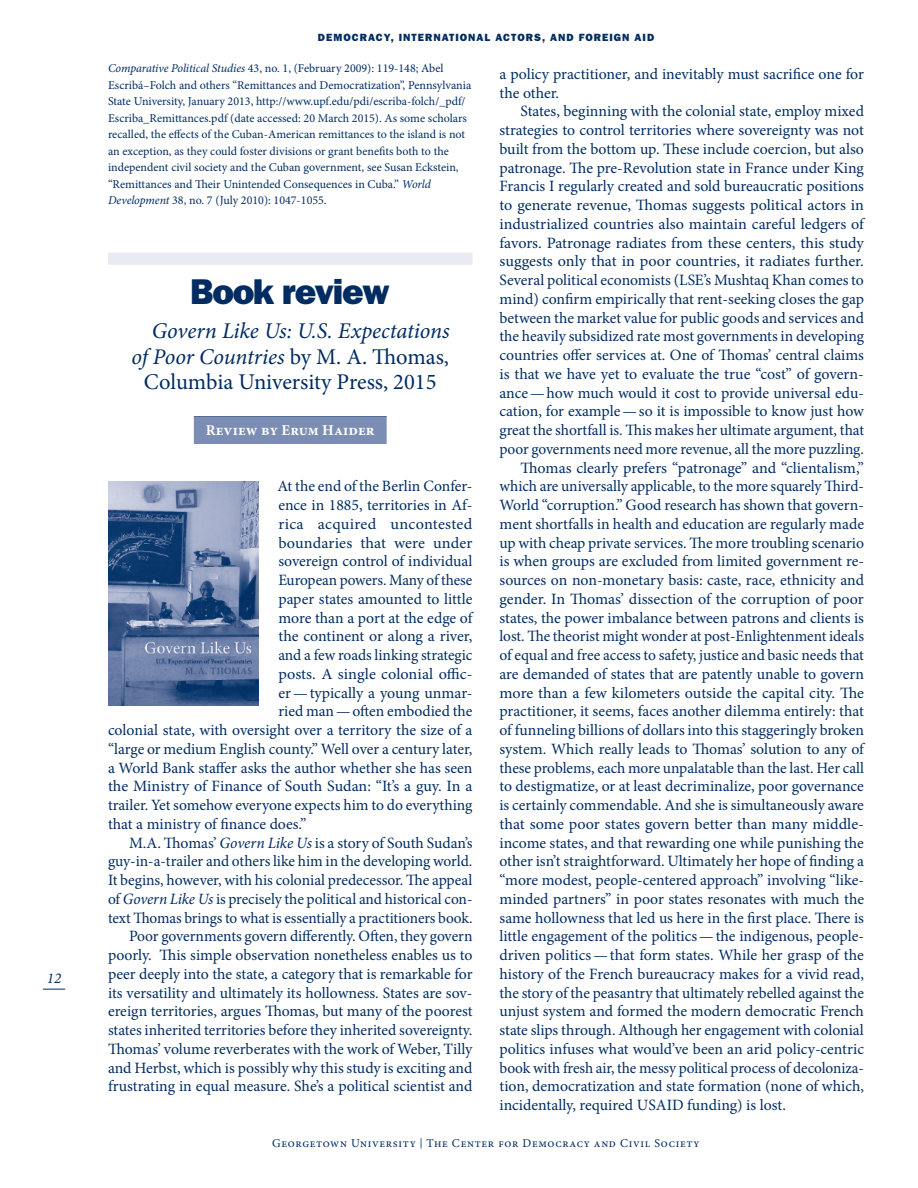
<style>
.page{position:relative;width:918px;height:1188px;background:#fff}
.page>*{position:absolute;margin:0;border:0;box-sizing:border-box;transform-origin:0 0}
.h1_Frank_Gothic{font:36px "ITC Franklin Gothic Std Hvy";letter-spacing:-.035em;color:#002c62}
.p{font:italic 22.5px "Minion Pro";letter-spacing:-.005em;color:#002c62}
.p-2{font:22.5px "Minion Pro";letter-spacing:-.01em;color:#002c62}
.p-3{font:15.75px/18.8px "Minion Pro";letter-spacing:-.005em;color:#002c62;text-align:justify}
.byline-1col{font:700 15px "Minion Pro";letter-spacing:.005em;color:#fff}
.t1{font:italic 15px "Minion Pro";color:#002c62}
.references{font:12px/16.5px "Minion Pro";letter-spacing:.01em;color:#002c62}
.references-2{font:12px "Minion Pro";letter-spacing:.055em;color:#002c62}
.t2{font:10.5px "ITC Franklin Gothic Std Hvy";letter-spacing:.1em;color:#002c62}
.s1{font-style:italic}
.s2{font-style:normal}
.s3{font-size:10.5px}
</style>
<div class="page">
<svg style="left:43px;top:989px;width:22px;height:1px"></svg>
<div style="left:108px;top:253px;width:364px;height:12px;background:#e8ebf3"></div>
<div style="left:194px;top:417px;width:193px;height:27px;background:#7c8db3"></div>
<img style="left:108px;top:481px;width:150px;height:225px">
<p class="t1" style="left:47px;top:968px;width:16px">12</p>
<p class="t2" style="left:318px;top:31px;width:338px">DEMOCRACY, INTERNATIONAL ACTORS, AND FOREIGN AID</p>
<p class="references" style="left:108px;top:60px;width:365px"><span class="s1">Comparative Political Studies</span> 43, no. 1, (February 2009): 119-148; Abel Escribá–Folch and others “Remittances and Democratization”, Pennsylvania State University, January 2013, http://www.upf.edu/pdi/escriba-folch/_pdf/ Escriba_Remittances.pdf (date accessed: 20 March 2015). As some scholars recalled, the effects of the Cuban-American remittances to the island is not an exception, as they could foster divisions or grant benefits both to the independent civil society and the Cuban government, see Susan Eckstein, “Remittances and Their Unintended Consequences in Cuba.” <span class="s1">World Development</span> 38, no. 7 (July 2010): 1047-1055.</p>
<p class="p-3" style="left:500px;top:64px;width:366px">a policy practitioner, and inevitably must sacrifice one for the other.</p>
<p class="p-3" style="left:500px;top:102px;width:368px;text-indent:21px">States, beginning with the colonial state, employ mixed strategies to control territories where sovereignty was not built from the bottom up. These include coercion, but also patronage. The pre-Revolution state in France under King Francis I regularly created and sold bureaucratic positions to generate revenue, Thomas suggests political actors in industrialized countries also maintain careful ledgers of favors. Patronage radiates from these centers, this study suggests only that in poor countries, it radiates further.<br>Several political economists (LSE’s Mushtaq Khan comes to mind) confirm empirically that rent-seeking closes the gap between the market value for public goods and services and the heavily subsidized rate most governments in developing countries offer services at. One of Thomas’ central claims is that we have yet to evaluate the true “cost” of govern&shy;ance—how much would it cost to provide universal edu&shy;cation, for example—so it is impossible to know just how great the shortfall is. This makes her ultimate argument, that poor governments need more revenue, all the more puzzling.</p>
<p class="p-3" style="left:500px;top:458px;width:367px;text-indent:21px">Thomas clearly prefers “patronage” and “clientalism,” which are universally applicable, to the more squarely Third-World “corruption.” Good research has shown that govern&shy;ment shortfalls in health and education are regularly made up with cheap private services. The more troubling scenario is when groups are excluded from limited government re&shy;sources on non-monetary basis: caste, race, ethnicity and gender. In Thomas’ dissection of the corruption of poor states, the power imbalance between patrons and clients is lost. The theorist might wonder at post-Enlightenment ideals of equal and free access to safety, justice and basic needs that are demanded of states that are patently unable to govern more than a few kilometers outside the capital city. The practitioner, it seems, faces another dilemma entirely: that of funneling billions of dollars into this staggeringly broken system. Which really leads to Thomas’ solution to any of these problems, each more unpalatable than the last. Her call to destigmatize, or at least decriminalize, poor governance is certainly commendable. And she is simultaneously aware that some poor states govern better than many middle&shy;income states, and that rewarding one while punishing the other isn’t straightforward. Ultimately her hope of finding a “more modest, people-centered approach” involving “like&shy;minded partners” in poor states resonates with much the same hollowness that led us here in the first place. There is little engagement of the politics—the indigenous, people&shy;driven politics—that form states. While her grasp of the history of the French bureaucracy makes for a vivid read, the story of the peasantry that ultimately rebelled against the unjust system and formed the modern democratic French state slips through. Although her engagement with colonial politics infuses what would’ve been an arid policy-centric book with fresh air, the messy political process of decoloniza&shy;tion, democratization and state formation (none of which, incidentally, required USAID funding) is lost.</p>
<p class="h1_Frank_Gothic" style="left:190px;top:270px;width:202px">Book review</p>
<p class="p" style="left:152px;top:316px;width:299px">Govern Like Us: U.S. Expectations</p>
<p class="p" style="left:131px;top:341px;width:319px">of Poor Countries <span class="s2">by M. A. Thomas,</span></p>
<p class="p-2" style="left:144px;top:367px;width:294px">Columbia University Press, 2015</p>
<p class="byline-1col" style="left:206px;top:420px;width:170px">Review by Erum Haider</p>
<p class="p-3" style="left:277px;top:477px;width:197px">At the end of the Berlin Confer-</p>
<p class="p-3" style="left:278px;top:496px;width:196px">ence in 1885, territories in Af-</p>
<p class="p-3" style="left:278px;top:514px;width:196px">rica acquired uncontested</p>
<p class="p-3" style="left:278px;top:533px;width:196px">boundaries that were under</p>
<p class="p-3" style="left:278px;top:552px;width:196px">sovereign control of individual</p>
<p class="p-3" style="left:278px;top:571px;width:196px">European powers. Many of these</p>
<p class="p-3" style="left:278px;top:589px;width:196px">paper states amounted to little</p>
<p class="p-3" style="left:278px;top:608px;width:197px">more than a port at the edge of</p>
<p class="p-3" style="left:278px;top:627px;width:196px">the continent or along a river,</p>
<p class="p-3" style="left:278px;top:646px;width:196px">and a few roads linking strategic</p>
<p class="p-3" style="left:278px;top:664px;width:196px">posts. A single colonial offic-</p>
<p class="p-3" style="left:278px;top:683px;width:196px">er—typically a young unmar-</p>
<p class="p-3" style="left:278px;top:702px;width:196px">ried man—often embodied the</p>
<p class="p-3" style="left:108px;top:721px;width:366px">colonial state, with oversight over a territory the size of a</p>
<p class="p-3" style="left:108px;top:739px;width:366px">“large or medium English county.” Well over a century later,</p>
<p class="p-3" style="left:108px;top:758px;width:366px">a World Bank staffer asks the author whether she has seen</p>
<p class="p-3" style="left:108px;top:777px;width:366px">the Ministry of Finance of South Sudan: “It’s a guy. In a</p>
<p class="p-3" style="left:108px;top:796px;width:366px">trailer. Yet somehow everyone expects him to do everything</p>
<p class="p-3" style="left:108px;top:814px;width:200px">that a ministry of finance does.”</p>
<p class="p-3" style="left:108px;top:833px;width:366px;text-indent:21px">M.A. Thomas’ <span class="s1">Govern Like Us</span> is a story of South Sudan’s guy-in-a-trailer and others like him in the developing world.<br>It begins, however, with his colonial predecessor. The appeal of <span class="s1">Govern Like Us</span> is precisely the political and historical con&shy;text Thomas brings to what is essentially a practitioners book.</p>
<p class="p-3" style="left:108px;top:927px;width:366px;text-indent:21px">Poor governments govern differently. Often, they govern poorly. This simple observation nonetheless enables us to peer deeply into the state, a category that is remarkable for its versatility and ultimately its hollowness. States are sov&shy;ereign territories, argues Thomas, but many of the poorest states inherited territories before they inherited sovereignty.<br>Thomas’ volume reverberates with the work of Weber, Tilly and Herbst, which is possibly why this study is exciting and frustrating in equal measure. She’s a political scientist and</p>
<p class="references-2" style="left:272px;top:1135px;width:429px">Georgetown University <span class="s3">|</span> The Center for Democracy and Civil Society</p>
</div>
